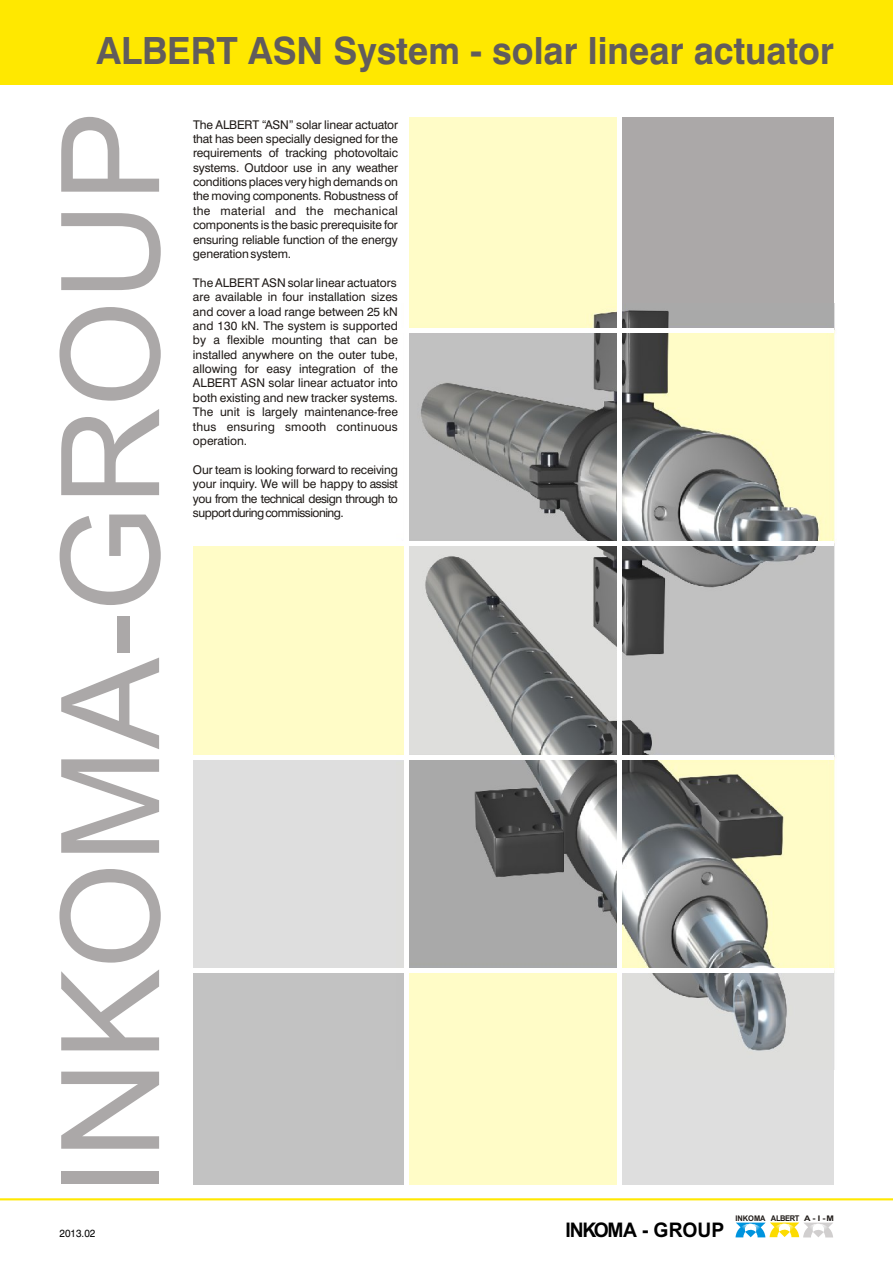
<style>
.page{position:relative;width:893px;height:1263px;background:#fff}
.page>*{position:absolute;margin:0;border:0;box-sizing:border-box;transform-origin:0 0}
.t1{font:136.65px "Arial";color:#aba8a8}
.t2{font:700 37.5px "Swiss 721 BT";color:#615c5c;scale:.96 1}
.t3{font:700 20.1px "Arial";letter-spacing:-.02em;color:#000;scale:.96 1}
.t4{font:12px/14.4px "Swiss 721 BT";letter-spacing:-.015em;color:#1f1a17;text-align:justify}
.t5{font:10.5px "Swiss 721 BT";color:#000;scale:.96 1}
.t6{font:700 7.8px "Arial";color:#1f1a17;scale:.96 1}
.s1{font-size:7.95px}
</style>
<div class="page">
<div style="left:620px;top:971px;width:213px;height:213px;background:#dedede"></div>
<div style="left:620px;top:117px;width:213px;height:213px;background:#aba8a8"></div>
<div style="left:406px;top:117px;width:214px;height:213px;background:#fffcc7"></div>
<div style="left:406px;top:971px;width:214px;height:213px;background:#fffcc7"></div>
<div style="left:193px;top:544px;width:213px;height:213px;background:#fffcc7"></div>
<div style="left:193px;top:757px;width:213px;height:214px;background:#dedede"></div>
<div style="left:193px;top:971px;width:213px;height:213px;background:#c2c2c2"></div>
<div style="left:0;top:0;width:893px;height:85px;background:#ffe800"></div>
<hr style="left:0;top:1198px;width:893px;height:2px;background:#ffe800">
<svg style="left:735px;top:1222px;width:98px;height:15px"></svg>
<img style="left:397px;top:304px;width:439px;height:766px">
<div style="left:193px;top:328px;width:640px;height:5px;background:#fff"></div>
<hr style="left:193px;top:542px;width:640px;height:4px;background:#fff">
<hr style="left:193px;top:755px;width:640px;height:4px;background:#fff">
<hr style="left:193px;top:969px;width:640px;height:4px;background:#fff">
<div style="left:404px;top:117px;width:5px;height:1067px;background:#fff"></div>
<hr style="left:618px;top:117px;width:4px;height:1067px;background:#fff">
<h2 class="t2" style="left:96px;top:35px;width:770px">ALBERT ASN System - solar linear actuator</h2>
<h1 class="t1" style="left:60px;top:1197px;width:1087px;rotate:-90deg">INKOMA-GROUP</h1>
<p class="t4" style="left:193px;top:118px;width:207px">The ALBERT “ASN” solar linear actuator that has been specially designed for the requirements of tracking photovoltaic systems. Outdoor use in any weather conditionsplaces veryhighdemandson the moving components. Robustness of the material and the mechanical components is the basic prerequisite for ensuring reliable function of the energy generationsystem.</p>
<p class="t4" style="left:193px;top:276px;width:206px">The ALBERT ASN solar linear actuators are available in four installation sizes and cover a load range between 25 kN and 130 kN. The system is supported by a flexible mounting that can be installed anywhere on the outer tube, allowing for easy integration of the ALBERT ASN solar linear actuator into both existing and new tracker systems.<br>The unit is largely maintenance-free thus ensuring smooth continuous operation.</p>
<p class="t4" style="left:193px;top:463px;width:206px">Our team is looking forward to receiving your inquiry. We will be happy to assist you from the technical design through to supportduringcommissioning.</p>
<p class="t5" style="left:60px;top:1229px;width:39px">2013.02</p>
<h3 class="t3" style="left:566px;top:1222px;width:167px">INKOMA - GROUP</h3>
<p class="t6" style="left:735px;top:1215px;width:104px">INKOMA <span class="s1">ALBERT</span> A - I -M</p>
</div>
